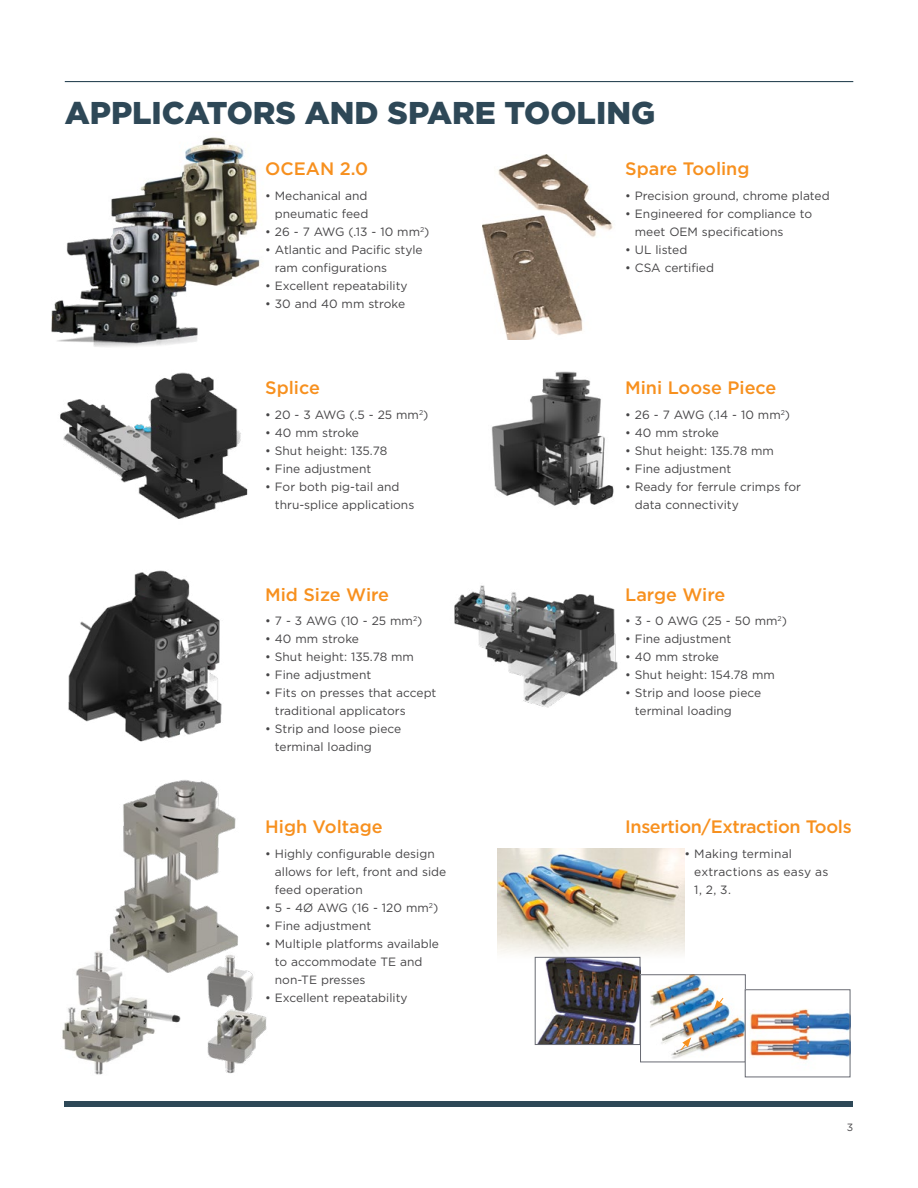
<style>
.page{position:relative;width:918px;height:1188px;background:#fff}
.page>*{position:absolute;margin:0;border:0;box-sizing:border-box;transform-origin:0 0}
.t1{font:900 31.5px "Gotham";color:#2e4857}
.t2{font:500 18px "Gotham";color:#f7901e}
.t3{font:500 18px "Gotham";letter-spacing:-.02em;color:#f7901e}
.t4{font:12px/18px "Gotham";color:#464547}
.t5{font:10.5px "Gotham";color:#464547}
</style>
<div class="page">
<hr style="left:65px;top:81px;width:788px;height:1px;background:#2e4857">
<div style="left:65px;top:1101px;width:788px;height:6px;background:#2e4857"></div>
<img style="left:62px;top:981px;width:119px;height:94px">
<img style="left:497px;top:849px;width:187px;height:114px">
<img style="left:483px;top:154px;width:130px;height:186px">
<img style="left:537px;top:959px;width:101px;height:84px">
<div style="left:535px;top:957px;width:105px;height:88px;border:1px solid #696b73"></div>
<img style="left:650px;top:976px;width:94px;height:83px">
<div style="left:640px;top:974px;width:106px;height:88px;border:1px solid #696b73"></div>
<svg style="left:680px;top:1037px;width:11px;height:14px"></svg>
<svg style="left:714px;top:997px;width:10px;height:13px"></svg>
<img style="left:750px;top:1009px;width:98px;height:51px">
<div style="left:745px;top:989px;width:105px;height:88px;border:1px solid #696b73"></div>
<img style="left:140px;top:137px;width:120px;height:149px">
<img style="left:51px;top:190px;width:149px;height:149px">
<img style="left:454px;top:585px;width:164px;height:123px">
<img style="left:68px;top:570px;width:154px;height:172px">
<img style="left:76px;top:780px;width:162px;height:201px">
<img style="left:57px;top:339px;width:191px;height:180px">
<img style="left:202px;top:952px;width:65px;height:122px">
<img style="left:491px;top:371px;width:123px;height:135px">
<h1 class="t1" style="left:65px;top:91px;width:592px">APPLICATORS AND SPARE TOOLING</h1>
<h2 class="t2" style="left:265px;top:157px;width:105px">OCEAN 2.0</h2>
<p class="t4" style="left:265px;top:187px;width:105px;text-align:right">• Mechanical and pneumatic feed</p>
<p class="t4" style="left:265px;top:223px;width:166px">• 26 - 7 AWG (.13 - 10 mm<sup>2</sup>)</p>
<p class="t4" style="left:275px;top:241px;width:149px;text-indent:-10px">• Atlantic and Pacific style ram configurations</p>
<p class="t4" style="left:265px;top:277px;width:144px">• Excellent repeatability</p>
<p class="t4" style="left:265px;top:295px;width:141px">• 30 and 40 mm stroke</p>
<h2 class="t2" style="left:265px;top:376px;width:56px">Splice</h2>
<p class="t4" style="left:265px;top:405px;width:165px">• 20 - 3 AWG (.5 - 25 mm<sup>2</sup>)</p>
<p class="t4" style="left:265px;top:423px;width:95px">• 40 mm stroke</p>
<p class="t4" style="left:265px;top:441px;width:124px">• Shut height: 135.78</p>
<p class="t4" style="left:265px;top:459px;width:108px">• Fine adjustment</p>
<p class="t4" style="left:275px;top:477px;width:141px;text-indent:-10px">• For both pig-tail and thru-splice applications</p>
<h2 class="t2" style="left:265px;top:583px;width:125px">Mid Size Wire</h2>
<p class="t4" style="left:265px;top:612px;width:159px">• 7 - 3 AWG (10 - 25 mm<sup>2</sup>)</p>
<p class="t4" style="left:265px;top:630px;width:95px">• 40 mm stroke</p>
<p class="t4" style="left:265px;top:648px;width:150px">• Shut height: 135.78 mm</p>
<p class="t4" style="left:265px;top:666px;width:108px">• Fine adjustment</p>
<p class="t4" style="left:275px;top:684px;width:163px;text-indent:-10px">• Fits on presses that accept traditional applicators</p>
<p class="t4" style="left:275px;top:720px;width:128px;text-indent:-10px">• Strip and loose piece terminal loading</p>
<h2 class="t2" style="left:265px;top:815px;width:119px">High Voltage</h2>
<p class="t4" style="left:275px;top:844px;width:173px;text-indent:-10px">• Highly configurable design allows for left, front and side feed operation</p>
<p class="t4" style="left:265px;top:898px;width:175px">• 5 - 4Ø AWG (16 - 120 mm<sup>2</sup>)</p>
<p class="t4" style="left:265px;top:916px;width:108px">• Fine adjustment</p>
<p class="t4" style="left:275px;top:934px;width:166px;text-indent:-10px">• Multiple platforms available to accommodate TE and non-TE presses</p>
<p class="t4" style="left:265px;top:988px;width:144px">• Excellent repeatability</p>
<h2 class="t2" style="left:625px;top:157px;width:126px">Spare Tooling</h2>
<p class="t4" style="left:625px;top:187px;width:206px">• Precision ground, chrome plated</p>
<p class="t4" style="left:635px;top:205px;width:179px;text-indent:-10px">• Engineered for compliance to meet OEM specifications</p>
<p class="t4" style="left:625px;top:241px;width:64px">• UL listed</p>
<p class="t4" style="left:625px;top:259px;width:90px">• CSA certified</p>
<h2 class="t2" style="left:625px;top:376px;width:153px">Mini Loose Piece</h2>
<p class="t4" style="left:625px;top:405px;width:166px">• 26 - 7 AWG (.14 - 10 mm<sup>2</sup>)</p>
<p class="t4" style="left:625px;top:423px;width:95px">• 40 mm stroke</p>
<p class="t4" style="left:625px;top:441px;width:150px">• Shut height: 135.78 mm</p>
<p class="t4" style="left:625px;top:459px;width:108px">• Fine adjustment</p>
<p class="t4" style="left:635px;top:477px;width:168px;text-indent:-10px">• Ready for ferrule crimps for data connectivity</p>
<h2 class="t2" style="left:625px;top:583px;width:102px">Large Wire</h2>
<p class="t4" style="left:625px;top:612px;width:163px">• 3 - 0 AWG (25 - 50 mm<sup>2</sup>)</p>
<p class="t4" style="left:625px;top:630px;width:108px">• Fine adjustment</p>
<p class="t4" style="left:625px;top:648px;width:95px">• 40 mm stroke</p>
<p class="t4" style="left:625px;top:666px;width:151px">• Shut height: 154.78 mm</p>
<p class="t4" style="left:635px;top:684px;width:128px;text-indent:-10px">• Strip and loose piece terminal loading</p>
<h2 class="t3" style="left:625px;top:815px;width:228px">Insertion/Extraction Tools</h2>
<p class="t4" style="left:694px;top:844px;width:136px;text-indent:-10px">• Making terminal extractions as easy as<br>1, 2, 3.</p>
<p class="t5" style="left:847px;top:1121px;width:8px">3</p>
</div>
